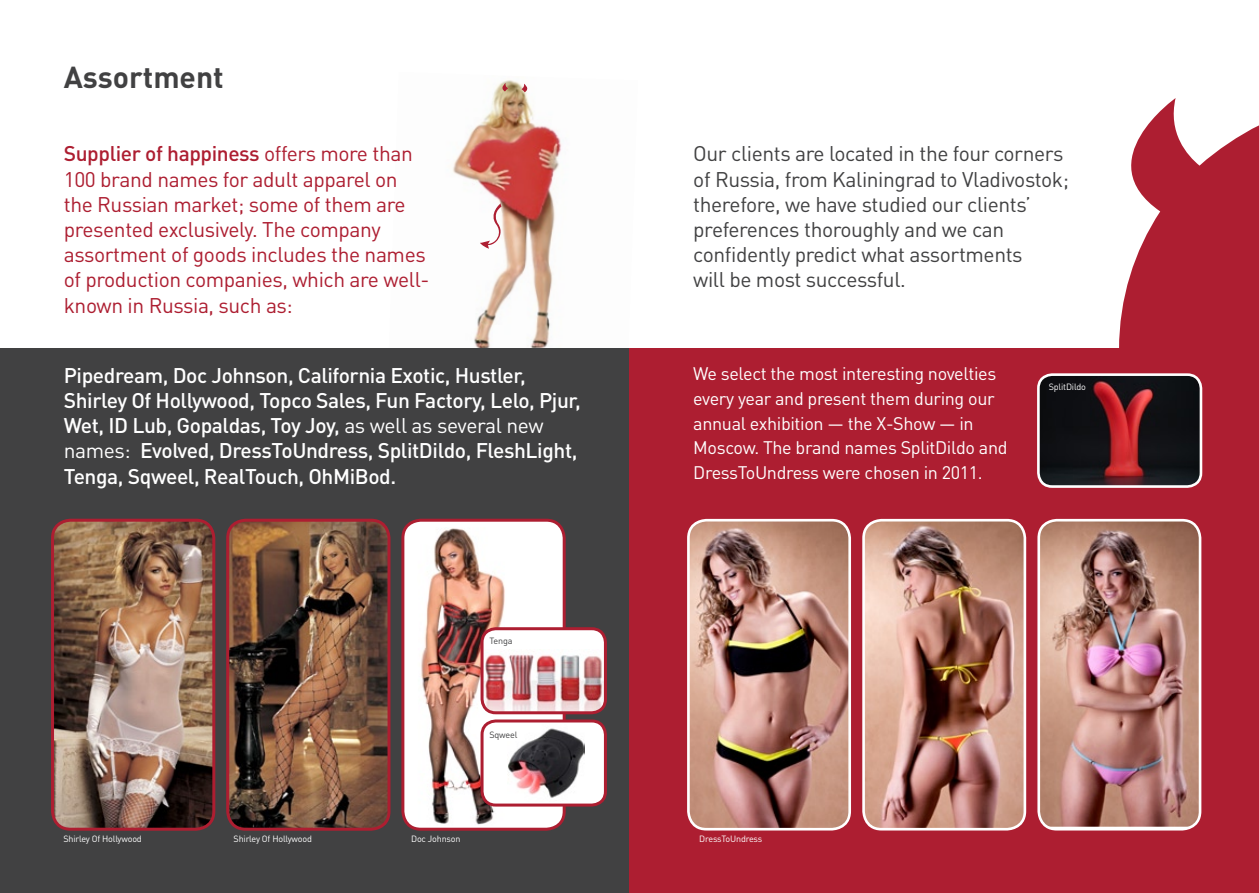
<style>
.page{position:relative;width:1259px;height:893px;background:#fff}
.page>*{position:absolute;margin:0;border:0;box-sizing:border-box;transform-origin:0 0}
.t1{font:700 30px "DIN Cyr";color:#414142}
.t2{font:500 21px/25.2px "DIN Cyr";letter-spacing:-.02em;color:#fff}
.t3{font:21px/25.2px "DIN Cyr";letter-spacing:-.02em;color:#ad1e31}
.t4{font:21px/25.2px "DIN Cyr";letter-spacing:-.02em;color:#414142}
.t5{font:18px/24.8px "DIN Cyr";letter-spacing:-.02em;color:#fff}
.t6{font:9px "DIN Cyr";letter-spacing:-.02em;color:#fff}
.t7{font:9px "DIN Cyr";letter-spacing:-.02em;color:#414142}
.s1{font-weight:500}
.s2{font-weight:400}
</style>
<div class="page">
<img style="left:389px;top:80px;width:249px;height:269px">
<div style="left:0;top:349px;width:629px;height:544px;background:#414142"></div>
<div style="left:629px;top:349px;width:630px;height:544px;background:#ad1e31"></div>
<svg style="left:1087px;top:98px;width:172px;height:251px"></svg>
<img style="left:53px;top:520px;width:161px;height:307px">
<div style="left:51px;top:519px;width:164px;height:312px;border:3px solid #ad1e31;border-radius:18px"></div>
<img style="left:688px;top:520px;width:161px;height:309px">
<div style="left:687px;top:519px;width:164px;height:311px;border:3px solid #fff;border-radius:18px"></div>
<img style="left:230px;top:520px;width:159px;height:307px">
<div style="left:226px;top:519px;width:164px;height:312px;border:3px solid #ad1e31;border-radius:18px"></div>
<img style="left:866px;top:520px;width:159px;height:309px">
<div style="left:862px;top:519px;width:164px;height:311px;border:3px solid #fff;border-radius:18px"></div>
<div style="left:403px;top:520px;width:161px;height:309px;background:#fff;border-radius:18px"></div>
<img style="left:405px;top:527px;width:153px;height:298px">
<div style="left:401px;top:519px;width:165px;height:312px;border:3px solid #ad1e31;border-radius:18px"></div>
<img style="left:1041px;top:520px;width:159px;height:307px">
<div style="left:1037px;top:519px;width:164px;height:311px;border:3px solid #fff;border-radius:18px"></div>
<svg style="left:499px;top:83px;width:9px;height:9px"></svg>
<svg style="left:521px;top:84px;width:10px;height:8px"></svg>
<svg style="left:480px;top:203px;width:23px;height:46px"></svg>
<div style="left:482px;top:629px;width:123px;height:84px;background:#fff;border-radius:14px"></div>
<img style="left:482px;top:654px;width:122px;height:59px">
<div style="left:480px;top:627px;width:127px;height:87px;border:3px solid #ad1e31;border-radius:14px"></div>
<img style="left:1038px;top:376px;width:163px;height:110px">
<div style="left:1037px;top:373px;width:165px;height:115px;border:3px solid #fff;border-radius:14px"></div>
<div style="left:482px;top:721px;width:123px;height:84px;background:#fff;border-radius:14px"></div>
<img style="left:508px;top:728px;width:77px;height:70px">
<div style="left:480px;top:719px;width:127px;height:87px;border:3px solid #ad1e31;border-radius:14px"></div>
<h1 class="t1" style="left:64px;top:57px;width:161px">Assortment</h1>
<p class="t3" style="left:64px;top:140px;width:367px"><span class="s1">Supplier of happiness</span> offers more than 100 brand names for adult apparel on the Russian market; some of them are presented exclusively. The company assortment of goods includes the names of production companies, which are well&shy;known in Russia, such as:</p>
<p class="t2" style="left:64px;top:362px;width:519px">Pipedream, Doc Johnson, California Exotic, Hustler, Shirley Of Hollywood, Topco Sales, Fun Factory, Lelo, Pjur, Wet, ID Lub, Gopaldas, Toy Joy, <span class="s2">as well as several new names:</span> Evolved, DressToUndress, SplitDildo, FleshLight, Tenga, Sqweel, RealTouch, OhMiBod.</p>
<p class="t7" style="left:489px;top:634px;width:24px">Tenga</p>
<p class="t7" style="left:489px;top:728px;width:29px">Sqweel</p>
<p class="t4" style="left:693px;top:140px;width:377px">Our clients are located in the four corners of Russia, from Kaliningrad to Vladivostok; therefore, we have studied our clients’ preferences thoroughly and we can confidently predict what assortments<br>will be most successful.</p>
<p class="t5" style="left:693px;top:361px;width:316px">We select the most interesting novelties every year and present them during our annual exhibition — the X-Show — in Moscow. The brand names SplitDildo and DressToUndress were chosen in 2011.</p>
<p class="t6" style="left:1048px;top:380px;width:39px">SplitDildo</p>
<p class="t6" style="left:63px;top:833px;width:80px">Shirley Of Hollywood</p>
<p class="t6" style="left:234px;top:833px;width:80px">Shirley Of Hollywood</p>
<p class="t6" style="left:411px;top:833px;width:51px">Doc Johnson</p>
<p class="t6" style="left:699px;top:833px;width:64px">DressToUndress</p>
</div>
